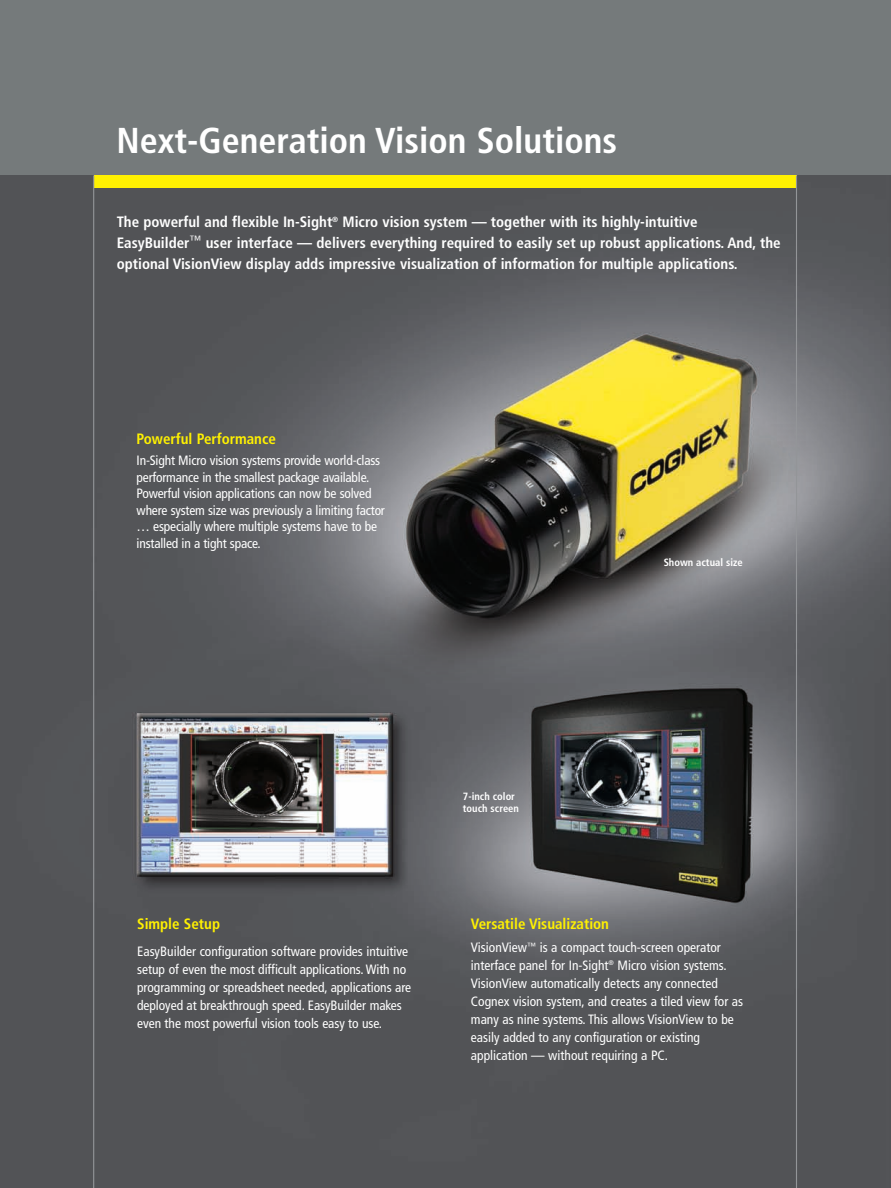
<style>
.page{position:relative;width:891px;height:1188px;background:#fff}
.page>*{position:absolute;margin:0;border:0;box-sizing:border-box;transform-origin:0 0}
.t1{font:700 condensed 36px "Frutiger";color:#fff}
.t2{font:700 condensed 15px/21px "Frutiger";color:#fff}
.t3{font:700 condensed 15px "Frutiger";color:#fff101}
.t4{font:condensed 13.5px/18px "Frutiger";letter-spacing:-.005em;color:#fff}
.t5{font:700 condensed 10.5px/12px "Frutiger";color:#fff}
</style>
<div class="page">
<img style="left:0;top:175px;width:891px;height:1013px">
<div style="left:0;top:0;width:891px;height:175px;background:#757a7b"></div>
<div style="left:94px;top:176px;width:702px;height:12px;background:#fff101"></div>
<hr style="left:796px;top:176px;width:1px;height:1012px;background:#939598">
<hr style="left:93px;top:176px;width:1px;height:1012px;background:#939598">
<h1 class="t1" style="left:117px;top:126px;width:502px">Next-Generation Vision Solutions</h1>
<p class="t2" style="left:117px;top:213px;width:665px">The powerful and flexible In-Sight<sup>®</sup> Micro vision system — together with its highly-intuitive<br>EasyBuilder<sup>™</sup> user interface — delivers everything required to easily set up robust applications. And, the optional VisionView display adds impressive visualization of information for multiple applications.</p>
<p class="t3" style="left:137px;top:433px;width:141px">Powerful Performance</p>
<p class="t4" style="left:137px;top:453px;width:250px;line-height:16.5px">In-Sight Micro vision systems provide world-class performance in the smallest package available.<br>Powerful vision applications can now be solved where system size was previously a limiting factor … especially where multiple systems have to be installed in a tight space.</p>
<p class="t5" style="left:664px;top:557px;width:80px">Shown actual size</p>
<p class="t3" style="left:137px;top:918px;width:84px">Simple Setup</p>
<p class="t4" style="left:137px;top:943px;width:276px">EasyBuilder configuration software provides intuitive setup of even the most difficult applications. With no programming or spreadsheet needed, applications are deployed at breakthrough speed. EasyBuilder makes even the most powerful vision tools easy to use.</p>
<p class="t5" style="left:463px;top:791px;width:57px">7-inch color touch screen</p>
<p class="t3" style="left:471px;top:918px;width:140px">Versatile Visualization</p>
<p class="t4" style="left:471px;top:939px;width:274px">VisionView<sup>™</sup> is a compact touch-screen operator interface panel for In-Sight<sup>®</sup> Micro vision systems.<br>VisionView automatically detects any connected Cognex vision system, and creates a tiled view for as many as nine systems. This allows VisionView to be easily added to any configuration or existing application — without requiring a PC.</p>
</div>
